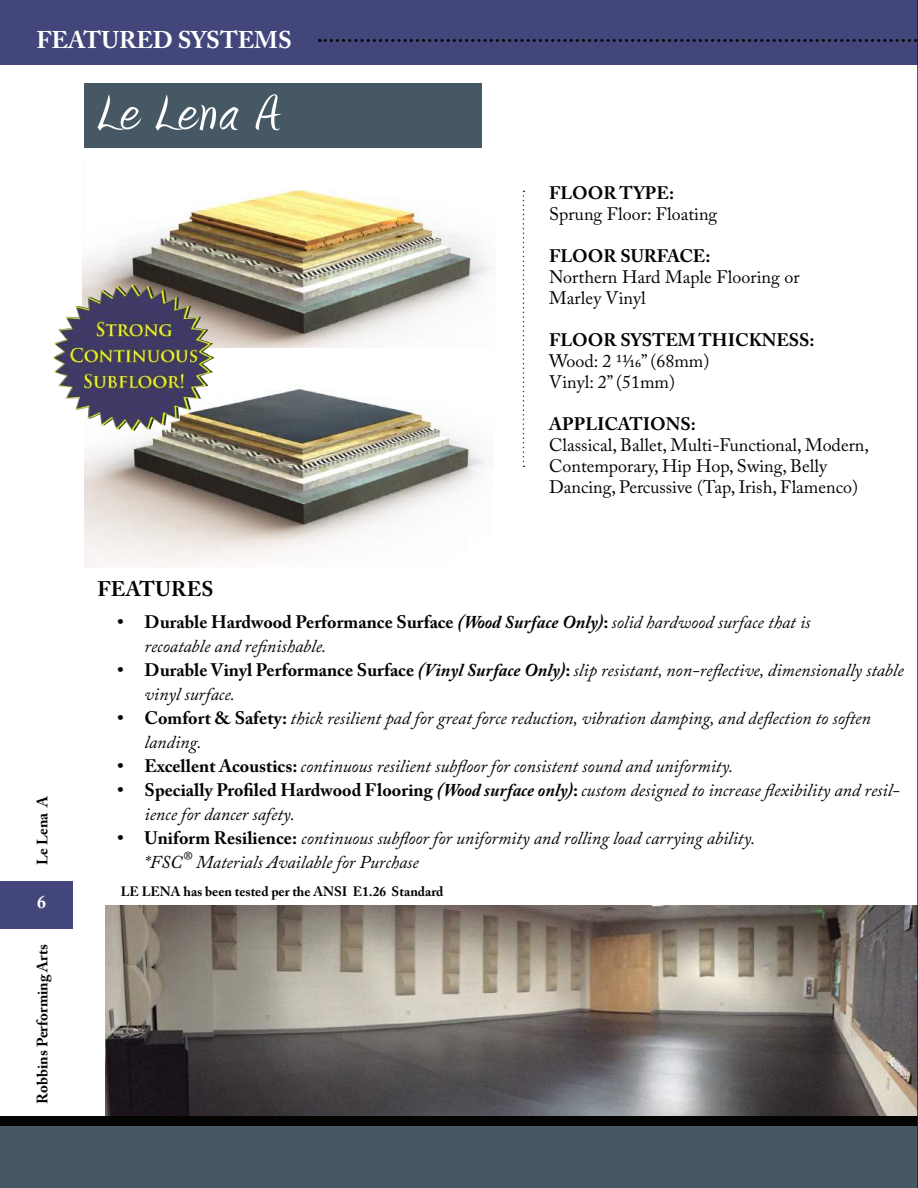
<style>
.page{position:relative;width:918px;height:1188px;background:#fff}
.page>*{position:absolute;margin:0;border:0;box-sizing:border-box;transform-origin:0 0}
.t1{font:67.5px "Amienne";letter-spacing:-.015em;color:#fff}
.t2{font:700 24px "Adobe Caslon Pro";color:#fff}
.t3{font:700 21px "Adobe Caslon Pro";letter-spacing:.015em;color:#040503}
.t4{font:italic 18px/24px "Adobe Caslon Pro";color:#040503}
.t5{font:18px/21px "Adobe Caslon Pro";color:#040503}
.t6{font:700 18px "Adobe Caslon Pro";color:#040503}
.t7{font:700 18px "Adobe Caslon Pro";color:#fff}
.t8{font:700 15px "Adobe Caslon Pro";color:#040503}
.t9{font:700 13.5px "Adobe Caslon Pro";color:#040503}
.s1{font-weight:700;font-style:normal}
.s2{font-weight:700}
</style>
<div class="page">
<img style="left:105px;top:905px;width:812px;height:212px">
<div style="left:0;top:0;width:918px;height:64px;background:#42467b"></div>
<div style="left:0;top:1122px;width:918px;height:66px;background:#475865"></div>
<div style="left:0;top:1117px;width:918px;height:9px;background:#040503"></div>
<div style="left:0;top:881px;width:72px;height:48px;background:#42467b"></div>
<hr style="left:917px;top:0;width:1px;height:1188px;background:#231f20">
<svg style="left:319px;top:39px;width:599px;height:3px"></svg>
<img style="left:83px;top:189px;width:410px;height:159px">
<div style="left:84px;top:83px;width:398px;height:65px;background:#475865"></div>
<svg style="left:523px;top:191px;width:1px;height:276px"></svg>
<img style="left:84px;top:388px;width:402px;height:180px">
<img style="left:52px;top:279px;width:165px;height:156px">
<h2 class="t2" style="left:36px;top:26px;width:257px">FEATURED SYSTEMS</h2>
<p class="t8" style="left:34px;top:865px;width:71px;rotate:-90deg">Le Lena A</p>
<p class="t7" style="left:37px;top:891px;width:10px">6</p>
<p class="t8" style="left:34px;top:1104px;width:161px;rotate:-90deg">Robbins Performing Arts</p>
<h1 class="t1" style="left:97px;top:82px;width:183px">Le Lena A</h1>
<p class="t3" style="left:97px;top:576px;width:118px">FEATURES</p>
<p class="t6" style="left:549px;top:183px;width:126px">FLOOR TYPE:</p>
<p class="t5" style="left:549px;top:204px;width:170px">Sprung Floor: Floating</p>
<p class="t6" style="left:549px;top:246px;width:163px">FLOOR SURFACE:</p>
<p class="t5" style="left:549px;top:267px;width:252px">Northern Hard Maple Flooring or<br>Marley Vinyl</p>
<p class="t6" style="left:549px;top:330px;width:267px">FLOOR SYSTEM THICKNESS:</p>
<p class="t5" style="left:549px;top:351px;width:162px">Wood: 2 11/16” (68mm)<br>Vinyl: 2” (51mm)</p>
<p class="t6" style="left:549px;top:414px;width:148px">APPLICATIONS:</p>
<p class="t5" style="left:549px;top:435px;width:321px">Classical, Ballet, Multi-Functional, Modern,<br>Contemporary, Hip Hop, Swing, Belly<br>Dancing, Percussive (Tap, Irish, Flamenco)</p>
<p class="t4" style="left:145px;top:610px;width:668px;text-indent:-27px"><span class="s1">• Durable Hardwood Performance Surface</span> <span class="s2">(Wood Surface Only)</span><span class="s1">:</span> solid hardwood surface that is recoatable and refinishable.</p>
<p class="t4" style="left:145px;top:658px;width:761px;text-indent:-27px"><span class="s1">• Durable Vinyl Performance Surface</span> <span class="s2">(Vinyl Surface Only)</span><span class="s1">:</span> slip resistant, non-reflective, dimensionally stable vinyl surface.</p>
<p class="t4" style="left:145px;top:706px;width:728px;text-indent:-27px"><span class="s1">• Comfort &amp; Safety:</span> thick resilient pad for great force reduction, vibration damping, and deflection to soften landing.</p>
<p class="t4" style="left:118px;top:754px;width:617px"><span class="s1">• Excellent Acoustics:</span> continuous resilient subfloor for consistent sound and uniformity.</p>
<p class="t4" style="left:145px;top:778px;width:757px;text-indent:-27px"><span class="s1">• Specially Profiled Hardwood Flooring</span> <span class="s2">(Wood surface only)</span><span class="s1">:</span> custom designed to increase flexibility and resil&shy;ience for dancer safety.</p>
<p class="t4" style="left:145px;top:826px;width:612px;text-indent:-27px"><span class="s1">• Uniform Resilience:</span> continuous subfloor for uniformity and rolling load carrying ability. *FSC® Materials Available for Purchase</p>
<p class="t9" style="left:121px;top:884px;width:324px">LE LENA has been tested per the ANSI E1.26 Standard</p>
</div>
